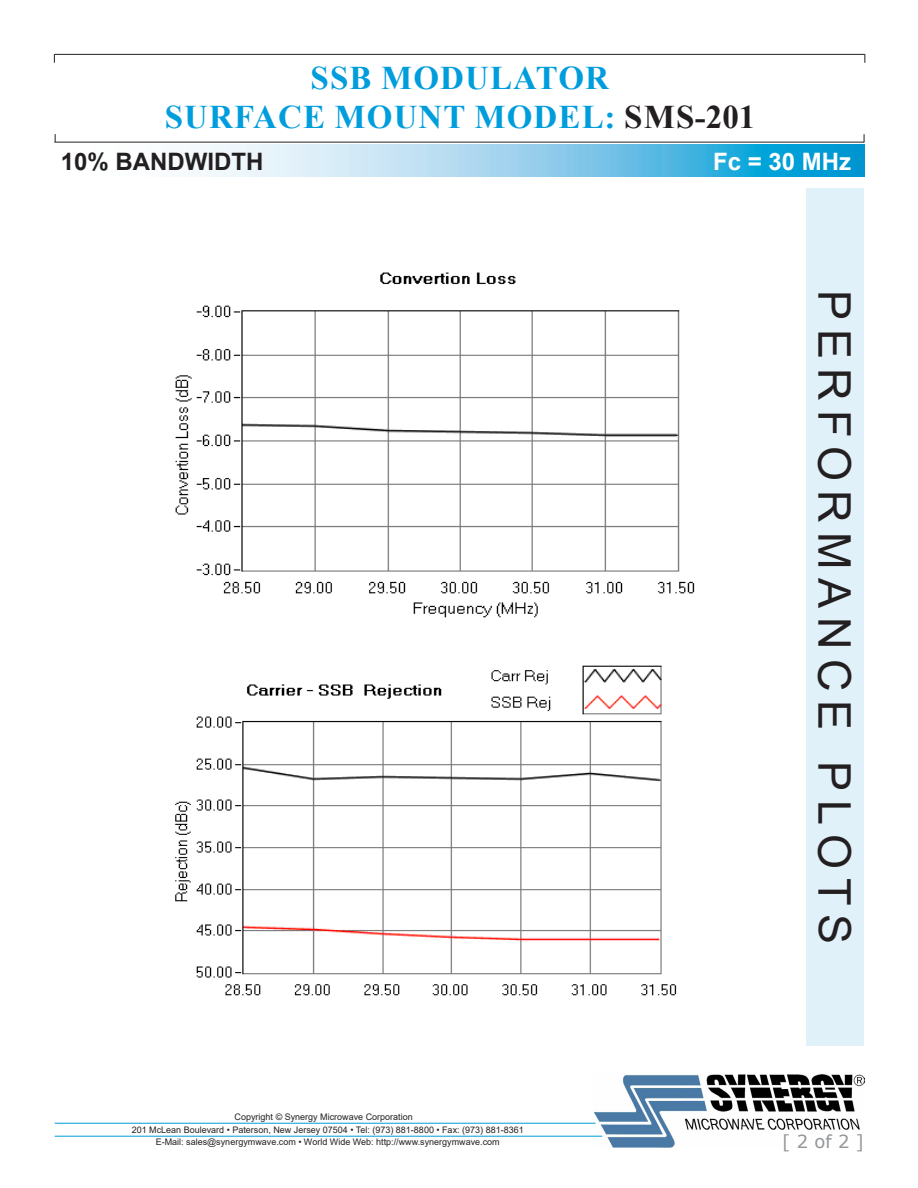
<style>
.page{position:relative;width:918px;height:1188px;background:#fff}
.page>*{position:absolute;margin:0;border:0;box-sizing:border-box;transform-origin:0 0}
.t1{font:45px "Arial";letter-spacing:.2em;color:#231f20}
.t2{font:700 33px/39.6px "Times New Roman";letter-spacing:.035em;color:#009ddc;text-align:center}
.t3{font:700 24px "Arial";color:#231f20}
.t4{font:700 24px "Arial";color:#fff}
.t5{font:18px "Verdana";color:#939598}
.t6{font:9px/12.8px "Arial";color:#231f20;text-align:center}
.s1{color:#231f20}
</style>
<div class="page">
<img style="left:593px;top:1074px;width:271px;height:73px">
<hr style="left:55px;top:1123px;width:541px;height:1px;background:#009ddc">
<hr style="left:55px;top:1136px;width:547px;height:1px;background:#009ddc">
<svg style="left:188px;top:145px;width:676px;height:32px;background:#86ccea"></svg>
<hr style="left:55px;top:54px;width:810px;height:1px;background:#231f20">
<hr style="left:54px;top:142px;width:810px;height:1px;background:#231f20">
<div style="left:806px;top:188px;width:58px;height:858px;background:#e0f1fa"></div>
<img style="left:175px;top:665px;width:502px;height:331px">
<img style="left:175px;top:272px;width:520px;height:346px">
<h2 class="t2" style="left:165px;top:57px;width:592px">SSB MODULATOR<br>SURFACE MOUNT MODEL: <span class="s1">SMS-201</span></h2>
<h3 class="t3" style="left:61px;top:144px;width:204px">10% BANDWIDTH</h3>
<h3 class="t4" style="left:713px;top:145px;width:140px">Fc = 30 MHz</h3>
<p class="t6" style="left:235px;top:1110px;width:180px">Copyright © Synergy Microwave Corporation</p>
<p class="t6" style="left:132px;top:1123px;width:393px">201 McLean Boulevard • Paterson, New Jersey 07504 • Tel: (973) 881-8800 • Fax: (973) 881-8361<br>E-Mail: sales@synergymwave.com • World Wide Web: http://www.synergymwave.com</p>
<h1 class="t1" style="left:865px;top:290px;width:656px;rotate:90deg">PERFORMANCE PLOTS</h1>
<h3 class="t5" style="left:782px;top:1129px;width:83px">[ 2 of 2 ]</h3>
</div>
